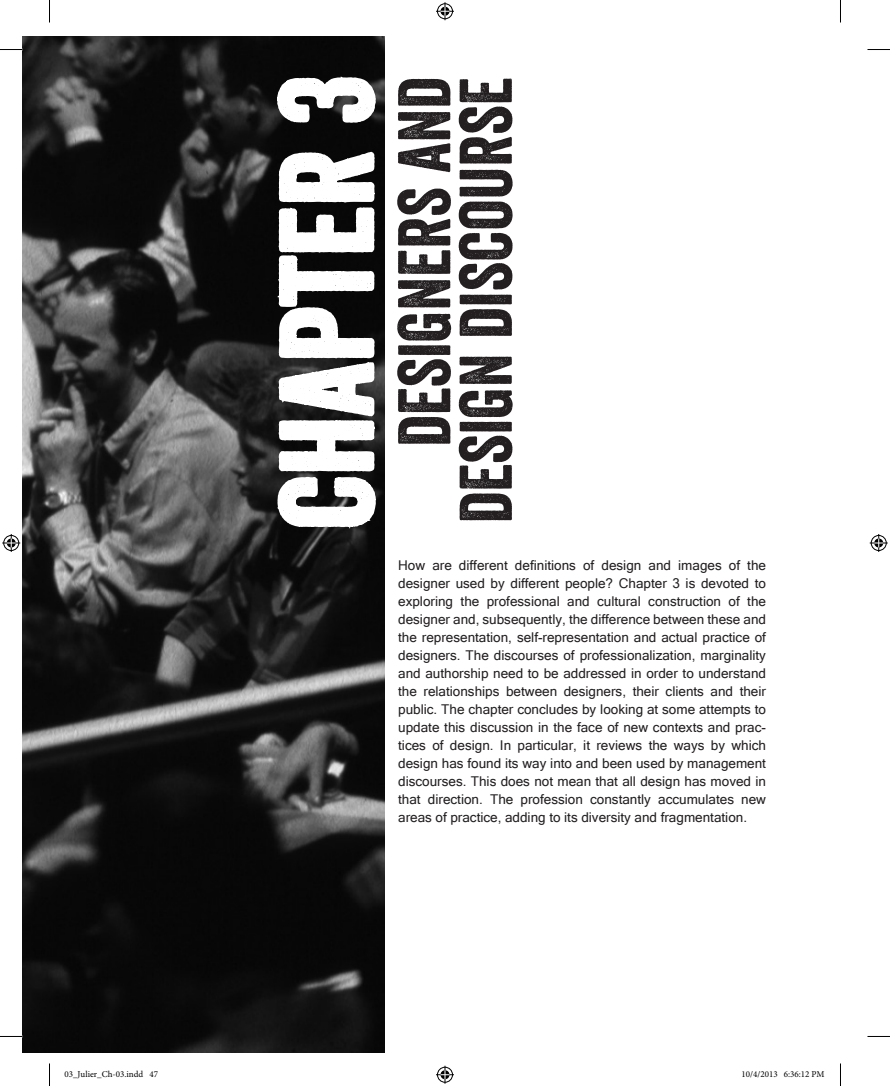
<style>
.page{position:relative;width:890px;height:1086px;background:#fff}
.page>*{position:absolute;margin:0;border:0;box-sizing:border-box;transform-origin:0 0}
.t1{font:127.5px "Veneer";color:#fff}
.t2{font:72px "Veneer";color:#231f20}
.t3{font:13.5px/18px "Microsoft Sans Serif";color:#231f20;text-align:justify}
.t4{font:9px "Minion Pro";color:#000}
</style>
<div class="page">
<img style="left:22px;top:36px;width:362px;height:1016px">
<svg style="left:259px;top:150px;width:123px;height:383px"></svg>
<svg style="left:273px;top:74px;width:106px;height:51px"></svg>
<svg style="left:0;top:49px;width:22px;height:1px"></svg>
<svg style="left:867px;top:49px;width:23px;height:1px"></svg>
<svg style="left:0;top:1036px;width:22px;height:1px"></svg>
<svg style="left:867px;top:1036px;width:23px;height:1px"></svg>
<svg style="left:49px;top:0;width:1px;height:23px"></svg>
<svg style="left:49px;top:1063px;width:1px;height:22px"></svg>
<svg style="left:840px;top:0;width:1px;height:23px"></svg>
<svg style="left:840px;top:1063px;width:1px;height:22px"></svg>
<svg style="left:436px;top:2px;width:18px;height:18px"></svg>
<svg style="left:436px;top:1065px;width:18px;height:18px"></svg>
<svg style="left:2px;top:534px;width:18px;height:18px"></svg>
<svg style="left:870px;top:534px;width:18px;height:18px"></svg>
<h1 class="t1" style="left:281px;top:528px;width:455px;rotate:-90deg">CHAPTER 3</h1>
<h2 class="t2" style="left:460px;top:523px;width:448px;rotate:-90deg">design discourse</h2>
<h2 class="t2" style="left:398px;top:447px;width:371px;rotate:-90deg">designers and</h2>
<p class="t3" style="left:398px;top:556px;width:369px">How are different definitions of design and images of the designer used by different people? Chapter 3 is devoted to exploring the professional and cultural construction of the designer and, subsequently, the difference between these and the representation, self-representation and actual practice of designers. The discourses of professionalization, marginality and authorship need to be addressed in order to understand the relationships between designers, their clients and their public. The chapter concludes by looking at some attempts to update this discussion in the face of new contexts and prac&shy;tices of design. In particular, it reviews the ways by which design has found its way into and been used by management discourses. This does not mean that all design has moved in that direction. The profession constantly accumulates new areas of practice, adding to its diversity and fragmentation.</p>
<p class="t4" style="left:64px;top:1068px;width:95px">03_Julier_Ch-03.indd 47</p>
<p class="t4" style="left:741px;top:1068px;width:85px">10/4/2013 6:36:12 PM</p>
</div>
